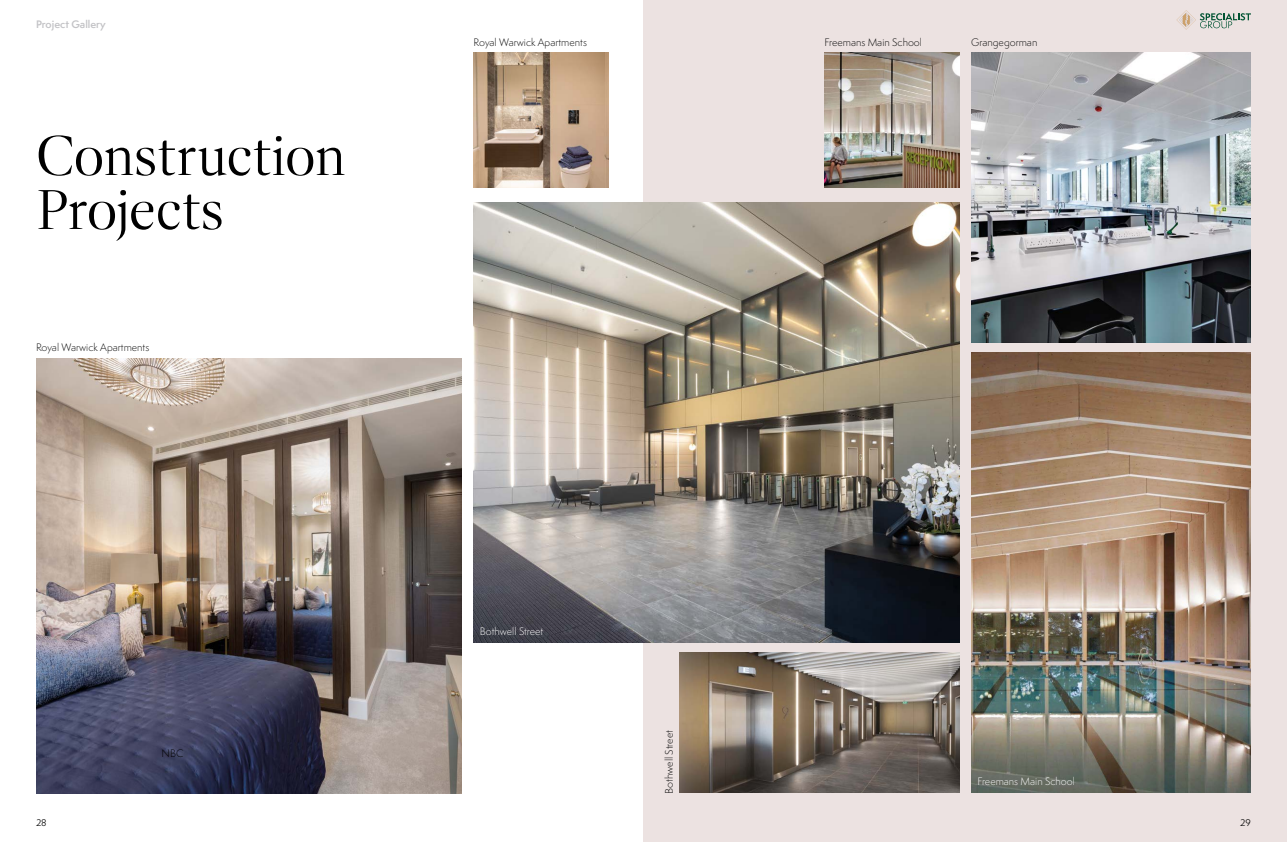
<style>
.page{position:relative;width:1287px;height:842px;background:#fff}
.page>*{position:absolute;margin:0;border:0;box-sizing:border-box;transform-origin:0 0}
.t1{font:300 57px/54px "Dashiell Fine";letter-spacing:-.01em;color:#000}
.t2{font:300 10px "Semplicita Pro";color:#000}
.t3{font:300 10px "Semplicita Pro";color:#fff}
.t4{font:600 10px "Semplicita Pro";color:#c3c3c6}
.t5{font:9px "Semplicita Pro";color:#000}
</style>
<div class="page">
<div style="left:643px;top:0;width:644px;height:842px;background:#ece2e1"></div>
<img style="left:36px;top:358px;width:426px;height:436px">
<img style="left:474px;top:202px;width:485px;height:440px">
<img style="left:679px;top:653px;width:280px;height:140px">
<img style="left:971px;top:353px;width:280px;height:440px">
<img style="left:474px;top:52px;width:134px;height:135px">
<img style="left:825px;top:53px;width:134px;height:134px">
<img style="left:971px;top:53px;width:280px;height:289px">
<svg style="left:1176px;top:10px;width:75px;height:20px"></svg>
<p class="t4" style="left:36px;top:17px;width:71px">Project Gallery</p>
<h1 class="t1" style="left:36px;top:130px;width:311px">Construction<br>Projects</h1>
<p class="t2" style="left:36px;top:341px;width:115px">Royal Warwick Apartments</p>
<p class="t2" style="left:162px;top:747px;width:23px">NBC</p>
<p class="t2" style="left:474px;top:35px;width:115px">Royal Warwick Apartments</p>
<p class="t3" style="left:480px;top:625px;width:65px">Bothwell Street</p>
<p class="t2" style="left:662px;top:794px;width:65px;rotate:-90deg">Bothwell Street</p>
<p class="t2" style="left:825px;top:35px;width:99px">Freemans Main School</p>
<p class="t2" style="left:971px;top:35px;width:68px">Grangegorman</p>
<p class="t3" style="left:977px;top:775px;width:99px">Freemans Main School</p>
<p class="t5" style="left:36px;top:816px;width:12px">28</p>
<p class="t5" style="left:1240px;top:816px;width:12px">29</p>
</div>
